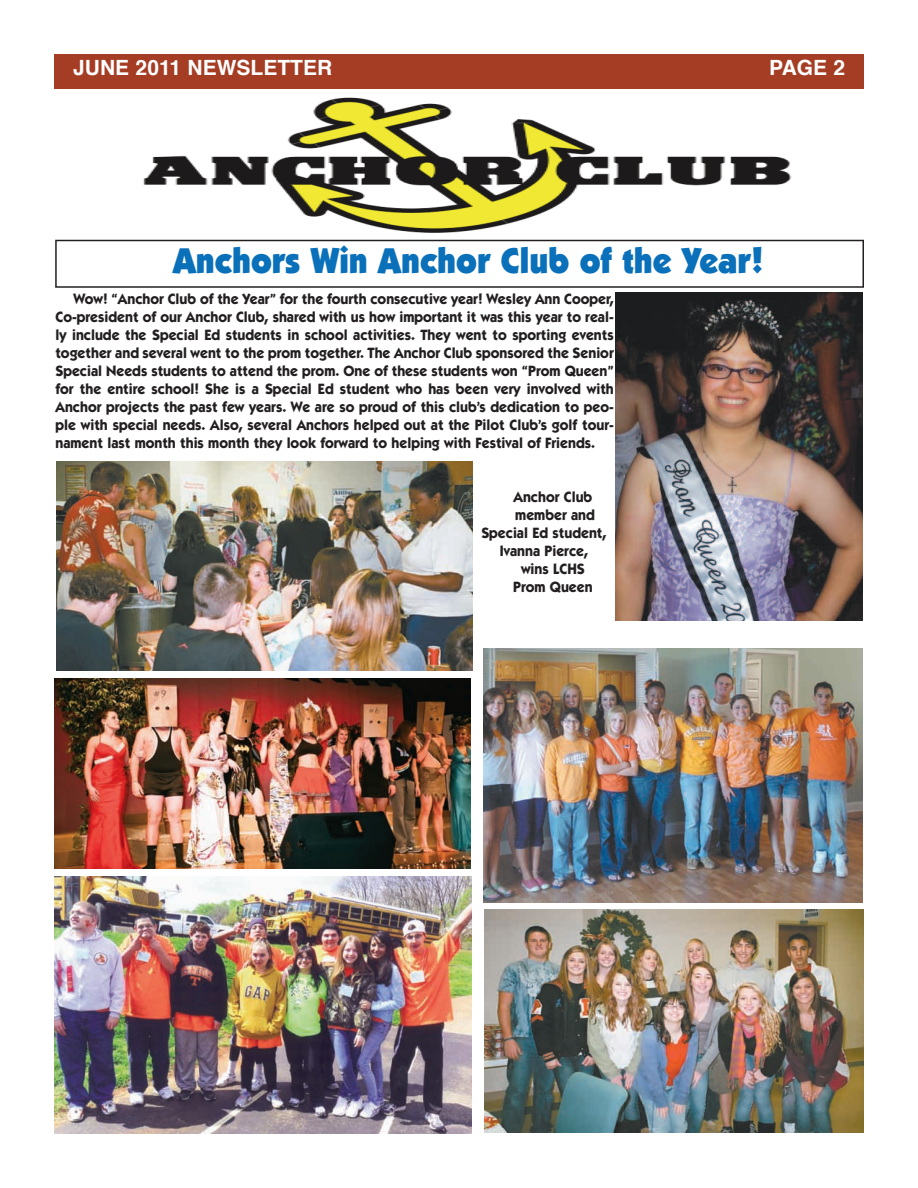
<style>
.page{position:relative;width:918px;height:1188px;background:#fff}
.page>*{position:absolute;margin:0;border:0;box-sizing:border-box;transform-origin:0 0}
.t1{font:900 36px "Itc Kabel";color:#0970b9;scale:.95 1}
.t2{font:700 21px "Helvetica";color:#fff}
.t3{font:700 15px/18px "Itc Kabel";color:#231f20;text-align:justify;scale:.95 1}
</style>
<div class="page">
<div style="left:54px;top:54px;width:810px;height:34px;background:#a53d25"></div>
<img style="left:143px;top:97px;width:649px;height:136px">
<svg style="left:55px;top:240px;width:809px;height:48px"></svg>
<img style="left:483px;top:648px;width:380px;height:255px">
<img style="left:56px;top:462px;width:417px;height:208px">
<img style="left:55px;top:877px;width:416px;height:257px">
<img style="left:484px;top:910px;width:380px;height:222px">
<img style="left:54px;top:678px;width:416px;height:191px">
<img style="left:615px;top:292px;width:247px;height:329px">
<h2 class="t2" style="left:73px;top:59px;width:261px">JUNE 2011 NEWSLETTER</h2>
<h2 class="t2" style="left:769px;top:59px;width:78px">PAGE 2</h2>
<h1 class="t1" style="left:173px;top:247px;width:624px">Anchors Win Anchor Club of the Year!</h1>
<p class="t3" style="left:55px;top:291px;width:589px;text-indent:18px">Wow! “Anchor Club of the Year” for the fourth consecutive year! Wesley Ann Cooper, Co-president of our Anchor Club, shared with us how important it was this year to real&shy;ly include the Special Ed students in school activities. They went to sporting events together and several went to the prom together. The Anchor Club sponsored the Senior Special Needs students to attend the prom. One of these students won “Prom Queen” for the entire school! She is a Special Ed student who has been very involved with Anchor projects the past few years. We are so proud of this club’s dedication to peo&shy;ple with special needs. Also, several Anchors helped out at the Pilot Club’s golf tour&shy;nament last month this month they look forward to helping with Festival of Friends.</p>
<p class="t3" style="left:514px;top:489px;width:84px">Anchor Club</p>
<p class="t3" style="left:515px;top:507px;width:85px">member and</p>
<p class="t3" style="left:481px;top:525px;width:133px">Special Ed student,</p>
<p class="t3" style="left:500px;top:543px;width:94px">Ivanna Pierce,</p>
<p class="t3" style="left:521px;top:561px;width:69px">wins LCHS</p>
<p class="t3" style="left:513px;top:579px;width:85px">Prom Queen</p>
</div>
